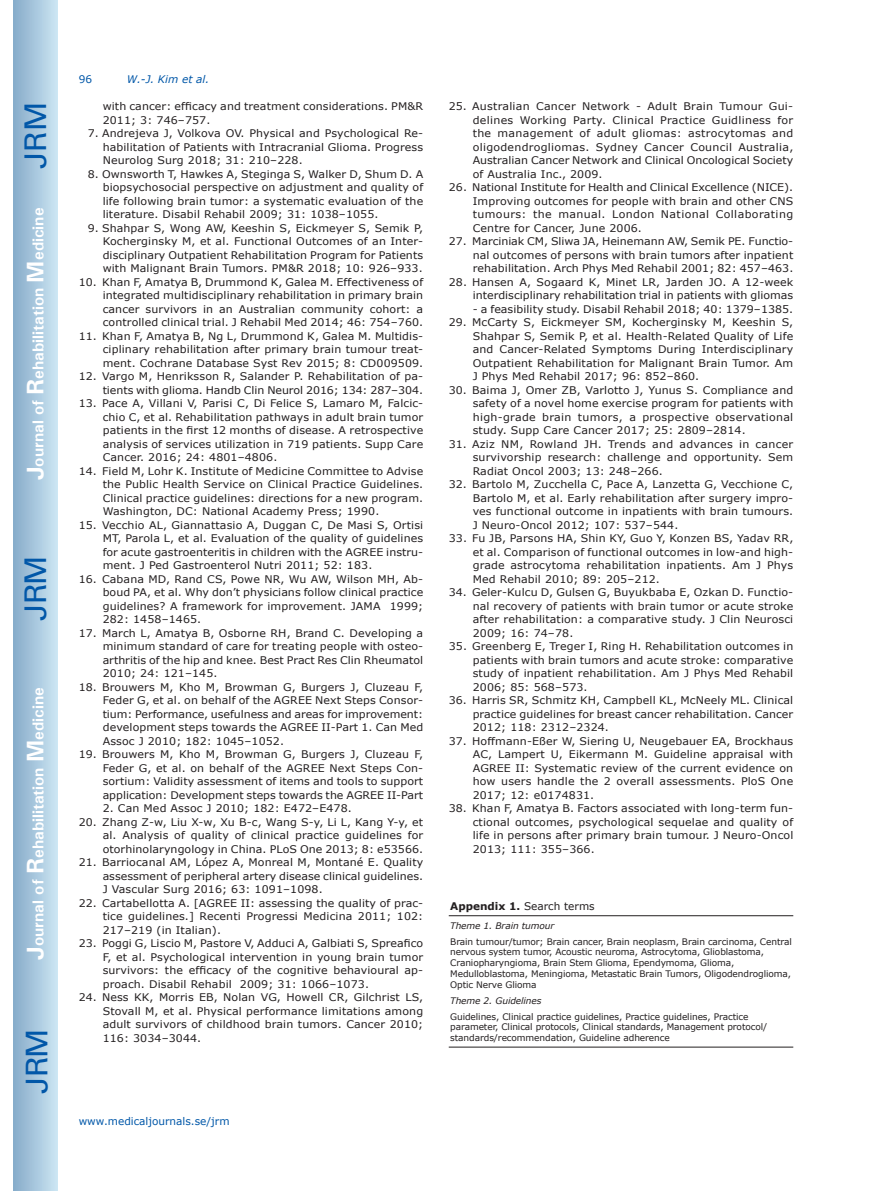
<style>
.page{position:relative;width:872px;height:1191px;background:#fff}
.page>*{position:absolute;margin:0;border:0;box-sizing:border-box;transform-origin:0 0}
.t1{font:30px "Univers";letter-spacing:-.03em;color:#0157a8}
.t2{font:700 15.75px "Univers";color:#fff}
.t3{font:10.5px/13.5px "Verdana";letter-spacing:.01em;color:#231f20;text-align:justify;scale:1.05 1}
.t4{font:10.5px "Verdana";color:#0157a8}
.t5{font:10.5px "Verdana";letter-spacing:.01em;color:#231f20}
.t6{font:italic 10.5px "Verdana";color:#0157a8}
.t7{font:9px/10.8px "Verdana";letter-spacing:-.01em;color:#231f20}
.t8{font:italic 9px "Verdana";letter-spacing:-.01em;color:#231f20}
.s1{font-size:24px}
.s2{font-weight:700}
</style>
<div class="page">
<div style="left:14px;top:0;width:43px;height:1191px;background:linear-gradient(to right,#88acca,#cbe5f2)"></div>
<hr style="left:449px;top:915px;width:344px;height:1px;background:#231f20">
<hr style="left:449px;top:1046px;width:344px;height:1px;background:#231f20">
<h1 class="t1" style="left:18px;top:169px;width:68px;rotate:-90deg">JRM</h1>
<h2 class="t2" style="left:28px;top:480px;width:274px;rotate:-90deg"><span class="s1">J</span>ournal of <span class="s1">R</span>ehabilitation <span class="s1">M</span>edicine</h2>
<h1 class="t1" style="left:18px;top:620px;width:67px;rotate:-90deg">JRM</h1>
<h2 class="t2" style="left:28px;top:959px;width:274px;rotate:-90deg"><span class="s1">J</span>ournal of <span class="s1">R</span>ehabilitation <span class="s1">M</span>edicine</h2>
<h1 class="t1" style="left:19px;top:1093px;width:67px;rotate:-90deg">JRM</h1>
<p class="t4" style="left:79px;top:72px;width:15px">96</p>
<p class="t6" style="left:127px;top:72px;width:84px">W.-J. Kim et al.</p>
<p class="t3" style="left:103px;top:99px;width:307px">with cancer: efficacy and treatment considerations. PM&amp;R<br>2011; 3: 746–757.</p>
<p class="t3" style="left:103px;top:126px;width:307px;text-indent:-15px">7. Andrejeva J, Volkova OV. Physical and Psychological Re&shy;habilitation of Patients with Intracranial Glioma. Progress Neurolog Surg 2018; 31: 210–228.</p>
<p class="t3" style="left:103px;top:167px;width:307px;text-indent:-15px">8. Ownsworth T, Hawkes A, Steginga S, Walker D, Shum D. A biopsychosocial perspective on adjustment and quality of life following brain tumor: a systematic evaluation of the literature. Disabil Rehabil 2009; 31: 1038–1055.</p>
<p class="t3" style="left:103px;top:221px;width:307px;text-indent:-15px">9. Shahpar S, Wong AW, Keeshin S, Eickmeyer S, Semik P, Kocherginsky M, et al. Functional Outcomes of an Inter&shy;disciplinary Outpatient Rehabilitation Program for Patients with Malignant Brain Tumors. PM&amp;R 2018; 10: 926–933.</p>
<p class="t3" style="left:103px;top:275px;width:307px;text-indent:-24px">10. Khan F, Amatya B, Drummond K, Galea M. Effectiveness of integrated multidisciplinary rehabilitation in primary brain cancer survivors in an Australian community cohort: a controlled clinical trial. J Rehabil Med 2014; 46: 754–760.</p>
<p class="t3" style="left:103px;top:329px;width:307px;text-indent:-24px">11. Khan F, Amatya B, Ng L, Drummond K, Galea M. Multidis&shy;ciplinary rehabilitation after primary brain tumour treat&shy;ment. Cochrane Database Syst Rev 2015; 8: CD009509.</p>
<p class="t3" style="left:79px;top:369px;width:330px;text-align:right">12. Vargo M, Henriksson R, Salander P. Rehabilitation of pa&shy;tients with glioma. Handb Clin Neurol 2016; 134: 287–304.</p>
<p class="t3" style="left:103px;top:396px;width:307px;text-indent:-24px">13. Pace A, Villani V, Parisi C, Di Felice S, Lamaro M, Falcic&shy;chio C, et al. Rehabilitation pathways in adult brain tumor patients in the first 12 months of disease. A retrospective analysis of services utilization in 719 patients. Supp Care Cancer. 2016; 24: 4801–4806.</p>
<p class="t3" style="left:103px;top:464px;width:307px;text-indent:-24px">14. Field M, Lohr K. Institute of Medicine Committee to Advise the Public Health Service on Clinical Practice Guidelines.<br>Clinical practice guidelines: directions for a new program.<br>Washington, DC: National Academy Press; 1990.</p>
<p class="t3" style="left:103px;top:518px;width:307px;text-indent:-24px">15. Vecchio AL, Giannattasio A, Duggan C, De Masi S, Ortisi MT, Parola L, et al. Evaluation of the quality of guidelines for acute gastroenteritis in children with the AGREE instru&shy;ment. J Ped Gastroenterol Nutri 2011; 52: 183.</p>
<p class="t3" style="left:103px;top:572px;width:307px;text-indent:-24px">16. Cabana MD, Rand CS, Powe NR, Wu AW, Wilson MH, Ab&shy;boud PA, et al. Why don’t physicians follow clinical practice guidelines? A framework for improvement. JAMA 1999; 282: 1458–1465.</p>
<p class="t3" style="left:103px;top:626px;width:307px;text-indent:-24px">17. March L, Amatya B, Osborne RH, Brand C. Developing a minimum standard of care for treating people with osteo&shy;arthritis of the hip and knee. Best Pract Res Clin Rheumatol 2010; 24: 121–145.</p>
<p class="t3" style="left:103px;top:680px;width:307px;text-indent:-24px">18. Brouwers M, Kho M, Browman G, Burgers J, Cluzeau F, Feder G, et al. on behalf of the AGREE Next Steps Consor&shy;tium: Performance, usefulness and areas for improvement: development steps towards the AGREE II-Part 1. Can Med Assoc J 2010; 182: 1045–1052.</p>
<p class="t3" style="left:103px;top:747px;width:307px;text-indent:-24px">19. Brouwers M, Kho M, Browman G, Burgers J, Cluzeau F, Feder G, et al. on behalf of the AGREE Next Steps Con&shy;sortium: Validity assessment of items and tools to support application: Development steps towards the AGREE II-Part</p>
<p class="t3" style="left:103px;top:801px;width:239px">2. Can Med Assoc J 2010; 182: E472–E478.</p>
<p class="t3" style="left:103px;top:815px;width:307px;text-indent:-24px">20. Zhang Z-w, Liu X-w, Xu B-c, Wang S-y, Li L, Kang Y-y, et al. Analysis of quality of clinical practice guidelines for otorhinolaryngology in China. PLoS One 2013; 8: e53566.</p>
<p class="t3" style="left:103px;top:855px;width:307px;text-indent:-24px">21. Barriocanal AM, López A, Monreal M, Montané E. Quality assessment of peripheral artery disease clinical guidelines.<br>J Vascular Surg 2016; 63: 1091–1098.</p>
<p class="t3" style="left:103px;top:896px;width:307px;text-indent:-24px">22. Cartabellotta A. [AGREE II: assessing the quality of prac&shy;tice guidelines.] Recenti Progressi Medicina 2011; 102:<br>217–219 (in Italian).</p>
<p class="t3" style="left:103px;top:936px;width:307px;text-indent:-24px">23. Poggi G, Liscio M, Pastore V, Adduci A, Galbiati S, Spreafico F, et al. Psychological intervention in young brain tumor survivors: the efficacy of the cognitive behavioural ap&shy;proach. Disabil Rehabil 2009; 31: 1066–1073.</p>
<p class="t3" style="left:103px;top:990px;width:307px;text-indent:-24px">24. Ness KK, Morris EB, Nolan VG, Howell CR, Gilchrist LS, Stovall M, et al. Physical performance limitations among adult survivors of childhood brain tumors. Cancer 2010; 116: 3034–3044.</p>
<p class="t3" style="left:473px;top:99px;width:307px;text-indent:-24px">25. Australian Cancer Network - Adult Brain Tumour Gui&shy;delines Working Party. Clinical Practice Guidliness for the management of adult gliomas: astrocytomas and oligodendrogliomas. Sydney Cancer Council Australia, Australian Cancer Network and Clinical Oncological Society of Australia Inc., 2009.</p>
<p class="t3" style="left:473px;top:180px;width:307px;text-indent:-24px">26. National Institute for Health and Clinical Excellence (NICE).<br>Improving outcomes for people with brain and other CNS tumours: the manual. London National Collaborating Centre for Cancer, June 2006.</p>
<p class="t3" style="left:473px;top:234px;width:307px;text-indent:-24px">27. Marciniak CM, Sliwa JA, Heinemann AW, Semik PE. Functio&shy;nal outcomes of persons with brain tumors after inpatient rehabilitation. Arch Phys Med Rehabil 2001; 82: 457–463.</p>
<p class="t3" style="left:449px;top:275px;width:330px;text-align:right">28. Hansen A, Sogaard K, Minet LR, Jarden JO. A 12-week interdisciplinary rehabilitation trial in patients with gliomas</p>
<p class="t3" style="left:473px;top:302px;width:307px">- a feasibility study. Disabil Rehabil 2018; 40: 1379–1385.</p>
<p class="t3" style="left:473px;top:315px;width:307px;text-indent:-24px">29. McCarty S, Eickmeyer SM, Kocherginsky M, Keeshin S, Shahpar S, Semik P, et al. Health-Related Quality of Life and Cancer-Related Symptoms During Interdisciplinary Outpatient Rehabilitation for Malignant Brain Tumor. Am J Phys Med Rehabil 2017; 96: 852–860.</p>
<p class="t3" style="left:473px;top:383px;width:307px;text-indent:-24px">30. Baima J, Omer ZB, Varlotto J, Yunus S. Compliance and safety of a novel home exercise program for patients with high-grade brain tumors, a prospective observational study. Supp Care Cancer 2017; 25: 2809–2814.</p>
<p class="t3" style="left:473px;top:437px;width:307px;text-indent:-24px">31. Aziz NM, Rowland JH. Trends and advances in cancer survivorship research: challenge and opportunity. Sem Radiat Oncol 2003; 13: 248–266.</p>
<p class="t3" style="left:473px;top:477px;width:307px;text-indent:-24px">32. Bartolo M, Zucchella C, Pace A, Lanzetta G, Vecchione C, Bartolo M, et al. Early rehabilitation after surgery impro&shy;ves functional outcome in inpatients with brain tumours.<br>J Neuro-Oncol 2012; 107: 537–544.</p>
<p class="t3" style="left:473px;top:531px;width:307px;text-indent:-24px">33. Fu JB, Parsons HA, Shin KY, Guo Y, Konzen BS, Yadav RR, et al. Comparison of functional outcomes in low-and high&shy;grade astrocytoma rehabilitation inpatients. Am J Phys Med Rehabil 2010; 89: 205–212.</p>
<p class="t3" style="left:473px;top:585px;width:307px;text-indent:-24px">34. Geler-Kulcu D, Gulsen G, Buyukbaba E, Ozkan D. Functio&shy;nal recovery of patients with brain tumor or acute stroke after rehabilitation: a comparative study. J Clin Neurosci 2009; 16: 74–78.</p>
<p class="t3" style="left:473px;top:639px;width:307px;text-indent:-24px">35. Greenberg E, Treger I, Ring H. Rehabilitation outcomes in patients with brain tumors and acute stroke: comparative study of inpatient rehabilitation. Am J Phys Med Rehabil 2006; 85: 568–573.</p>
<p class="t3" style="left:473px;top:693px;width:307px;text-indent:-24px">36. Harris SR, Schmitz KH, Campbell KL, McNeely ML. Clinical practice guidelines for breast cancer rehabilitation. Cancer 2012; 118: 2312–2324.</p>
<p class="t3" style="left:473px;top:734px;width:307px;text-indent:-24px">37. Hoffmann-Eßer W, Siering U, Neugebauer EA, Brockhaus AC, Lampert U, Eikermann M. Guideline appraisal with AGREE II: Systematic review of the current evidence on how users handle the 2 overall assessments. PloS One 2017; 12: e0174831.</p>
<p class="t3" style="left:473px;top:801px;width:307px;text-indent:-24px">38. Khan F, Amatya B. Factors associated with long-term fun&shy;ctional outcomes, psychological sequelae and quality of life in persons after primary brain tumour. J Neuro-Oncol 2013; 111: 355–366.</p>
<p class="t5" style="left:450px;top:898px;width:146px"><span class="s2">Appendix 1.</span> Search terms</p>
<p class="t8" style="left:450px;top:919px;width:106px">Theme 1. Brain tumour</p>
<p class="t7" style="left:450px;top:935px;width:343px">Brain tumour/tumor; Brain cancer, Brain neoplasm, Brain carcinoma, Central nervous system tumor, Acoustic neuroma, Astrocytoma, Glioblastoma, Craniopharyngioma, Brain Stem Glioma, Ependymoma, Glioma, Medulloblastoma, Meningioma, Metastatic Brain Tumors, Oligodendroglioma, Optic Nerve Glioma</p>
<p class="t8" style="left:450px;top:994px;width:93px">Theme 2. Guidelines</p>
<p class="t7" style="left:450px;top:1010px;width:318px">Guidelines, Clinical practice guidelines, Practice guidelines, Practice parameter, Clinical protocols, Clinical standards, Management protocol/ standards/recommendation, Guideline adherence</p>
<p class="t4" style="left:79px;top:1114px;width:152px">www.medicaljournals.se/jrm</p>
</div>
